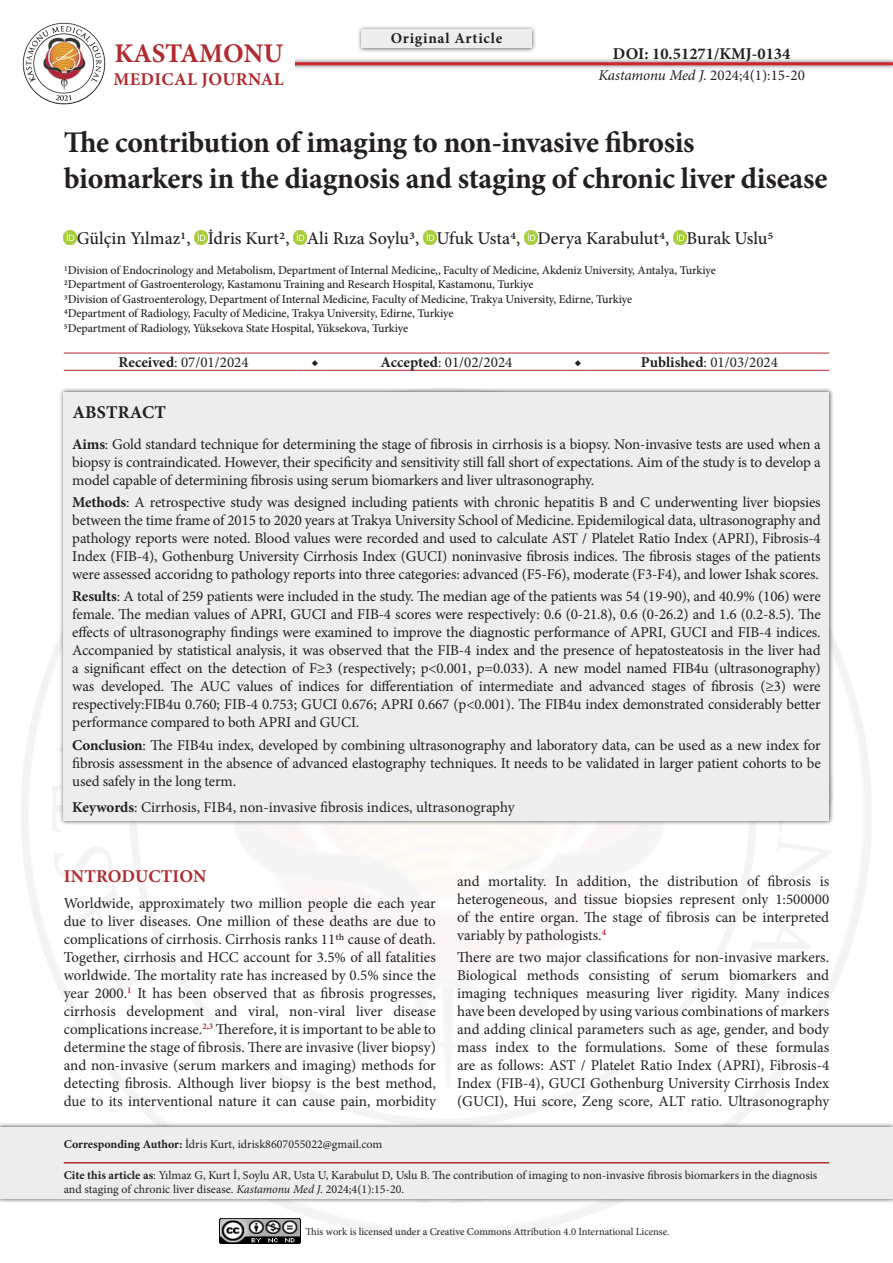
<style>
.page{position:relative;width:893px;height:1263px;background:#fff}
.page>*{position:absolute;margin:0;border:0;box-sizing:border-box;transform-origin:0 0}
.Ana_Başlık{font:700 30px/36px "Minion Pro";letter-spacing:-.01em;color:#231f20}
.t1{font:700 27px "Minion Pro";letter-spacing:-.01em;color:#b02a2f}
.Yazarlar{font:500 18px "Minion Pro";color:#231f20}
._1__BAŞLIK{font:700 18px "Minion Pro";letter-spacing:.01em;color:#b02a2f}
.Abstract_Başlık{font:700 18px "Minion Pro";letter-spacing:.01em;color:#231f20}
.Yan_Başlık{font:700 16.5px "Minion Pro";color:#231f20}
.Abstract{font:15px/18px "Minion Pro";letter-spacing:-.01em;color:#231f20;text-align:justify}
.Ana_metin{font:15px/18px "Minion Pro";color:#231f20;text-align:justify}
.Abstract_Keywords{font:15px "Minion Pro";color:#231f20}
.Table-Figure{font:15px "Minion Pro";color:#231f20}
.Yan_Başlık-2{font:15px "Minion Pro";color:#231f20}
.Table-Figure-2{font:700 15px "Minion Pro";letter-spacing:.05em;color:#231f20}
.Kurumlar{font:500 12px "Minion Pro";letter-spacing:-.01em;color:#231f20}
.Cite_this{font:12px/14.4px "Minion Pro";color:#231f20}
.t2{font:10.5px "Minion Pro";color:#231f20}
.s1{font-style:italic}
.s2{font-weight:700}
</style>
<div class="page">
<div style="left:357px;top:25px;width:179px;height:28px;background:#231f20;opacity:.75"></div>
<div style="left:361px;top:30px;width:170px;height:18px;background:#ededee"></div>
<img style="left:21px;top:370px;width:851px;height:874px">
<img style="left:219px;top:1218px;width:81px;height:26px">
<div style="left:250px;top:58px;width:643px;height:12px;background:#231f20;opacity:.75"></div>
<hr style="left:255px;top:62px;width:638px;height:3px;background:#d1232a">
<div style="left:103px;top:42px;width:191px;height:43px;background:#fff"></div>
<img style="left:22px;top:22px;width:84px;height:83px">
<svg style="left:64px;top:231px;width:13px;height:13px"></svg>
<svg style="left:195px;top:231px;width:13px;height:13px"></svg>
<svg style="left:294px;top:231px;width:13px;height:13px"></svg>
<svg style="left:424px;top:231px;width:13px;height:13px"></svg>
<svg style="left:524px;top:231px;width:13px;height:13px"></svg>
<svg style="left:673px;top:231px;width:13px;height:13px"></svg>
<hr style="left:64px;top:353px;width:239px;height:1px;background:#b02a2f">
<svg style="left:303px;top:353px;width:24px;height:1px"></svg>
<hr style="left:327px;top:353px;width:239px;height:1px;background:#b02a2f">
<svg style="left:566px;top:353px;width:24px;height:1px"></svg>
<hr style="left:590px;top:353px;width:239px;height:1px;background:#b02a2f">
<hr style="left:64px;top:370px;width:239px;height:1px;background:#b02a2f">
<svg style="left:303px;top:370px;width:24px;height:1px"></svg>
<hr style="left:327px;top:370px;width:239px;height:1px;background:#b02a2f">
<svg style="left:566px;top:370px;width:24px;height:1px"></svg>
<hr style="left:590px;top:370px;width:239px;height:1px;background:#b02a2f">
<div style="left:0;top:1122px;width:893px;height:81px;background:#231f20;opacity:.75"></div>
<div style="left:0;top:1127px;width:893px;height:72px;background:#ededee"></div>
<hr style="left:64px;top:1162px;width:765px;height:1px;background:#b02a2f">
<div style="left:59px;top:388px;width:775px;height:437px;background:#231f20;opacity:.75"></div>
<div style="left:64px;top:392px;width:765px;height:429px;background:#ededee"></div>
<h2 class="t1" style="left:114px;top:34px;width:170px">KASTAMONU</h2>
<p class="_1__BAŞLIK" style="left:113px;top:67px;width:172px">MEDICAL JOURNAL</p>
<p class="Table-Figure-2" style="left:391px;top:28px;width:113px">Original Article</p>
<p class="Yan_Başlık" style="left:613px;top:42px;width:179px">DOI: 10.51271/KMJ-0134</p>
<p class="Yan_Başlık-2" style="left:598px;top:65px;width:208px"><span class="s1">Kastamonu Med J.</span> 2024;4(1):15-20</p>
<p class="Ana_Başlık" style="left:64px;top:124px;width:765px">The contribution of imaging to non-invasive fibrosis biomarkers in the diagnosis and staging of chronic liver disease</p>
<p class="Yazarlar" style="left:77px;top:226px;width:698px">Gülçin Yılmaz1, İdris Kurt2, Ali Rıza Soylu3, Ufuk Usta4, Derya Karabulut4, Burak Uslu5</p>
<p class="Kurumlar" style="left:64px;top:262px;width:654px">1Division of Endocrinology and Metabolism, Department of Internal Medicine,, Faculty of Medicine, Akdeniz University, Antalya, Turkiye</p>
<p class="Kurumlar" style="left:64px;top:276px;width:471px">2Department of Gastroenterology, Kastamonu Training and Research Hospital, Kastamonu, Turkiye</p>
<p class="Kurumlar" style="left:64px;top:291px;width:570px">3Division of Gastroenterology, Department of Internal Medicine, Faculty of Medicine, Trakya University, Edirne, Turkiye</p>
<p class="Kurumlar" style="left:64px;top:305px;width:391px">4Department of Radiology, Faculty of Medicine, Trakya University, Edirne, Turkiye</p>
<p class="Kurumlar" style="left:64px;top:320px;width:346px">5Department of Radiology, Yüksekova State Hospital, Yüksekova, Turkiye</p>
<p class="Table-Figure" style="left:119px;top:352px;width:132px"><span class="s2">Received</span>: 07/01/2024</p>
<p class="Table-Figure-2" style="left:311px;top:352px;width:9px">◆</p>
<p class="Table-Figure" style="left:381px;top:352px;width:133px"><span class="s2">Accepted</span>: 01/02/2024</p>
<p class="Table-Figure-2" style="left:574px;top:352px;width:9px">◆</p>
<p class="Table-Figure" style="left:641px;top:352px;width:139px"><span class="s2">Published</span>: 01/03/2024</p>
<p class="Abstract_Başlık" style="left:72px;top:400px;width:95px">ABSTRACT</p>
<p class="Abstract" style="left:72px;top:435px;width:750px"><span class="s2">Aims</span>: Gold standard technique for determining the stage of fibrosis in cirrhosis is a biopsy. Non-invasive tests are used when a biopsy is contraindicated. However, their specificity and sensitivity still fall short of expectations. Aim of the study is to develop a model capable of determining fibrosis using serum biomarkers and liver ultrasonography.</p>
<p class="Abstract" style="left:72px;top:493px;width:750px"><span class="s2">Methods</span>: A retrospective study was designed including patients with chronic hepatitis B and C underwenting liver biopsies between the time frame of 2015 to 2020 years at Trakya University School of Medicine. Epidemilogical data, ultrasonography and pathology reports were noted. Blood values were recorded and used to calculate AST / Platelet Ratio Index (APRI), Fibrosis-4<br>Index (FIB-4), Gothenburg University Cirrhosis Index (GUCI) noninvasive fibrosis indices. The fibrosis stages of the patients were assessed accoridng to pathology reports into three categories: advanced (F5-F6), moderate (F3-F4), and lower Ishak scores.</p>
<p class="Abstract" style="left:72px;top:588px;width:750px"><span class="s2">Results</span>: A total of 259 patients were included in the study. The median age of the patients was 54 (19-90), and 40.9% (106) were female. The median values of APRI, GUCI and FIB-4 scores were respectively: 0.6 (0-21.8), 0.6 (0-26.2) and 1.6 (0.2-8.5). The effects of ultrasonography findings were examined to improve the diagnostic performance of APRI, GUCI and FIB-4 indices.<br>Accompanied by statistical analysis, it was observed that the FIB-4 index and the presence of hepatosteatosis in the liver had a significant effect on the detection of F≥3 (respectively; p&lt;0.001, p=0.033). A new model named FIB4u (ultrasonography) was developed. The AUC values of indices for differentiation of intermediate and advanced stages of fibrosis (≥3) were respectively:FIB4u 0.760; FIB-4 0.753; GUCI 0.676; APRI 0.667 (p&lt;0.001). The FIB4u index demonstrated considerably better performance compared to both APRI and GUCI.</p>
<p class="Abstract" style="left:72px;top:736px;width:750px"><span class="s2">Conclusion</span>: The FIB4u index, developed by combining ultrasonography and laboratory data, can be used as a new index for fibrosis assessment in the absence of advanced elastography techniques. It needs to be validated in larger patient cohorts to be used safely in the long term.</p>
<p class="Abstract_Keywords" style="left:72px;top:797px;width:444px"><span class="s2">Keywords</span>: Cirrhosis, FIB4, non-invasive fibrosis indices, ultrasonography</p>
<p class="_1__BAŞLIK" style="left:64px;top:863px;width:144px">INTRODUCTION</p>
<p class="Ana_metin" style="left:64px;top:894px;width:374px">Worldwide, approximately two million people die each year due to liver diseases. One million of these deaths are due to complications of cirrhosis. Cirrhosis ranks 11th cause of death.<br>Together, cirrhosis and HCC account for 3.5% of all fatalities worldwide. The mortality rate has increased by 0.5% since the year 2000.<sup>1</sup> It has been observed that as fibrosis progresses, cirrhosis development and viral, non-viral liver disease complications increase.<sup>2,3</sup> Therefore, it is important to be able to determine the stage of fibrosis. There are invasive (liver biopsy) and non-invasive (serum markers and imaging) methods for detecting fibrosis. Although liver biopsy is the best method, due to its interventional nature it can cause pain, morbidity</p>
<p class="Cite_this" style="left:64px;top:1137px;width:320px"><span class="s2">Corresponding Author:</span> İdris Kurt, idrisk8607055022@gmail.com</p>
<p class="Ana_metin" style="left:457px;top:872px;width:374px">and mortality. In addition, the distribution of fibrosis is heterogeneous, and tissue biopsies represent only 1:500000 of the entire organ. The stage of fibrosis can be interpreted variably by pathologists.<sup>4</sup></p>
<p class="Ana_metin" style="left:457px;top:948px;width:374px">There are two major classifications for non-invasive markers.<br>Biological methods consisting of serum biomarkers and imaging techniques measuring liver rigidity. Many indices have been developed by using various combinations of markers and adding clinical parameters such as age, gender, and body mass index to the formulations. Some of these formulas are as follows: AST / Platelet Ratio Index (APRI), Fibrosis-4<br>Index (FIB-4), GUCI Gothenburg University Cirrhosis Index (GUCI), Hui score, Zeng score, ALT ratio. Ultrasonography</p>
<p class="Cite_this" style="left:64px;top:1167px;width:755px"><span class="s2">Cite this article as</span>: Yılmaz G, Kurt İ, Soylu AR, Usta U, Karabulut D, Uslu B. The contribution of imaging to non-invasive fibrosis biomarkers in the diagnosis and staging of chronic liver disease. <span class="s1">Kastamonu Med J.</span> 2024;4(1):15-20.</p>
<p class="t2" style="left:306px;top:1224px;width:366px">This work is licensed under a Creative Commons Attribution 4.0 International License.</p>
</div>
